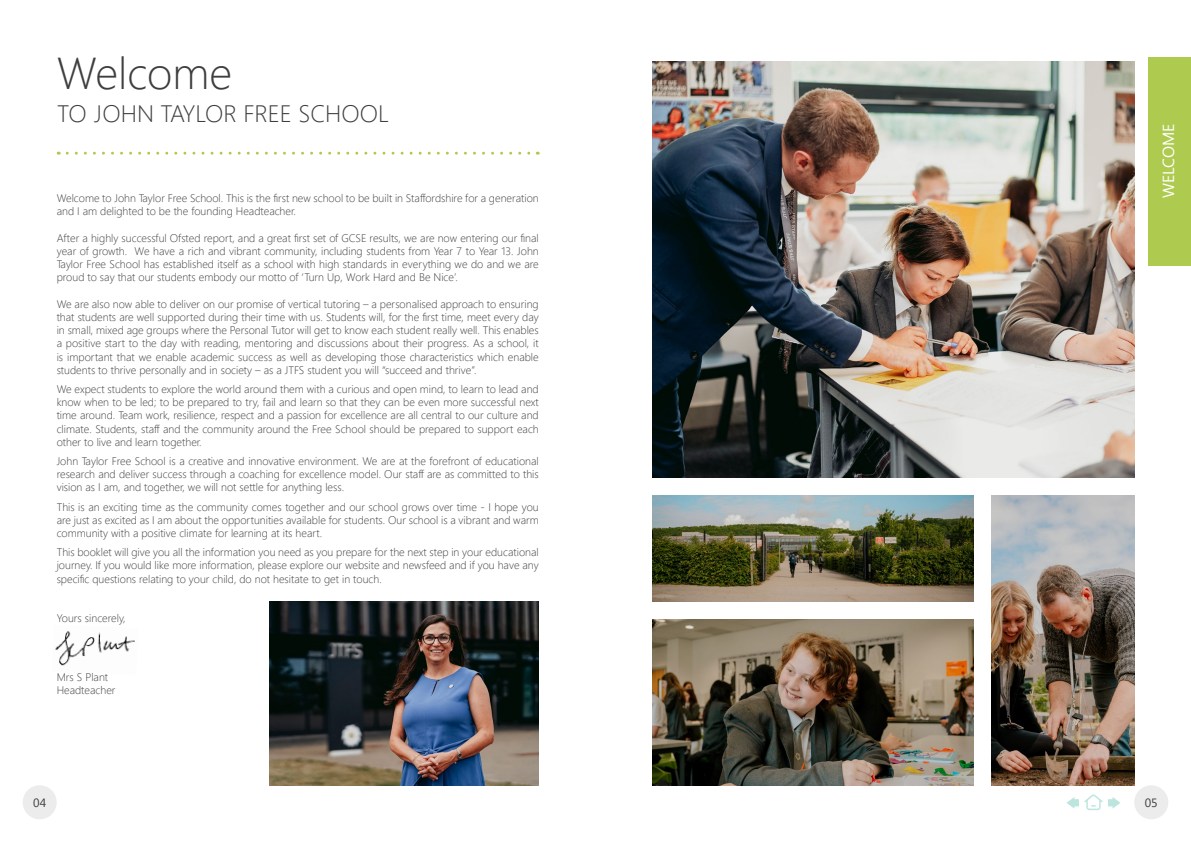
<style>
.page{position:relative;width:1191px;height:842px;background:#fff}
.page>*{position:absolute;margin:0;border:0;box-sizing:border-box;transform-origin:0 0}
.t1{font:300 44.5px "Segoe UI";color:#3e3e3e}
.t2{font:300 23.8px "Segoe UI";color:#3e3e3e}
.t3{font:16px "Segoe UI";color:#fff}
.t4{font:12px "Segoe UI";color:#3e3e3e}
.t5{font:300 11px/13.2px "Segoe UI";color:#3e3e3e;text-align:justify}
</style>
<div class="page">
<img style="left:55px;top:631px;width:80px;height:35px">
<svg style="left:67px;top:152px;width:471px;height:3px"></svg>
<div style="left:23px;top:785px;width:34px;height:34px;background:#edecec;border-radius:50%"></div>
<img style="left:269px;top:602px;width:270px;height:183px">
<div style="left:1148px;top:57px;width:43px;height:208px;background:#aecb50"></div>
<div style="left:1134px;top:785px;width:34px;height:34px;background:#edecec;border-radius:50%"></div>
<img style="left:652px;top:61px;width:482px;height:416px">
<img style="left:652px;top:496px;width:321px;height:106px">
<img style="left:991px;top:496px;width:143px;height:289px">
<img style="left:652px;top:620px;width:321px;height:165px">
<svg style="left:1108px;top:797px;width:12px;height:12px"></svg>
<svg style="left:1066px;top:794px;width:36px;height:16px"></svg>
<h1 class="t1" style="left:57px;top:57px;width:177px">Welcome</h1>
<h2 class="t2" style="left:57px;top:95px;width:333px">TO JOHN TAYLOR FREE SCHOOL</h2>
<p class="t5" style="left:57px;top:191px;width:483px">Welcome to John Taylor Free School. This is the first new school to be built in Staffordshire for a generation and I am delighted to be the founding Headteacher.</p>
<p class="t5" style="left:57px;top:231px;width:483px">After a highly successful Ofsted report, and a great first set of GCSE results, we are now entering our final year of growth. We have a rich and vibrant community, including students from Year 7 to Year 13. John Taylor Free School has established itself as a school with high standards in everything we do and we are proud to say that our students embody our motto of ‘Turn Up, Work Hard and Be Nice’.</p>
<p class="t5" style="left:57px;top:297px;width:483px">We are also now able to deliver on our promise of vertical tutoring – a personalised approach to ensuring that students are well supported during their time with us. Students will, for the first time, meet every day in small, mixed age groups where the Personal Tutor will get to know each student really well. This enables a positive start to the day with reading, mentoring and discussions about their progress. As a school, it is important that we enable academic success as well as developing those characteristics which enable students to thrive personally and in society – as a JTFS student you will “succeed and thrive”.</p>
<p class="t5" style="left:57px;top:382px;width:483px">We expect students to explore the world around them with a curious and open mind, to learn to lead and know when to be led; to be prepared to try, fail and learn so that they can be even more successful next time around. Team work, resilience, respect and a passion for excellence are all central to our culture and climate. Students, staff and the community around the Free School should be prepared to support each other to live and learn together.</p>
<p class="t5" style="left:57px;top:454px;width:483px">John Taylor Free School is a creative and innovative environment. We are at the forefront of educational research and deliver success through a coaching for excellence model. Our staff are as committed to this vision as I am, and together, we will not settle for anything less.</p>
<p class="t5" style="left:57px;top:500px;width:483px">This is an exciting time as the community comes together and our school grows over time - I hope you are just as excited as I am about the opportunities available for students. Our school is a vibrant and warm community with a positive climate for learning at its heart.</p>
<p class="t5" style="left:57px;top:545px;width:483px">This booklet will give you all the information you need as you prepare for the next step in your educational journey. If you would like more information, please explore our website and newsfeed and if you have any specific questions relating to your child, do not hesitate to get in touch.</p>
<p class="t5" style="left:57px;top:611px;width:70px">Yours sincerely,</p>
<p class="t5" style="left:57px;top:670px;width:60px">Mrs S Plant<br>Headteacher</p>
<p class="t4" style="left:33px;top:798px;width:14px">04</p>
<h3 class="t3" style="left:1162px;top:198px;width:76px;rotate:-90deg">WELCOME</h3>
<p class="t4" style="left:1144px;top:798px;width:14px">05</p>
</div>
